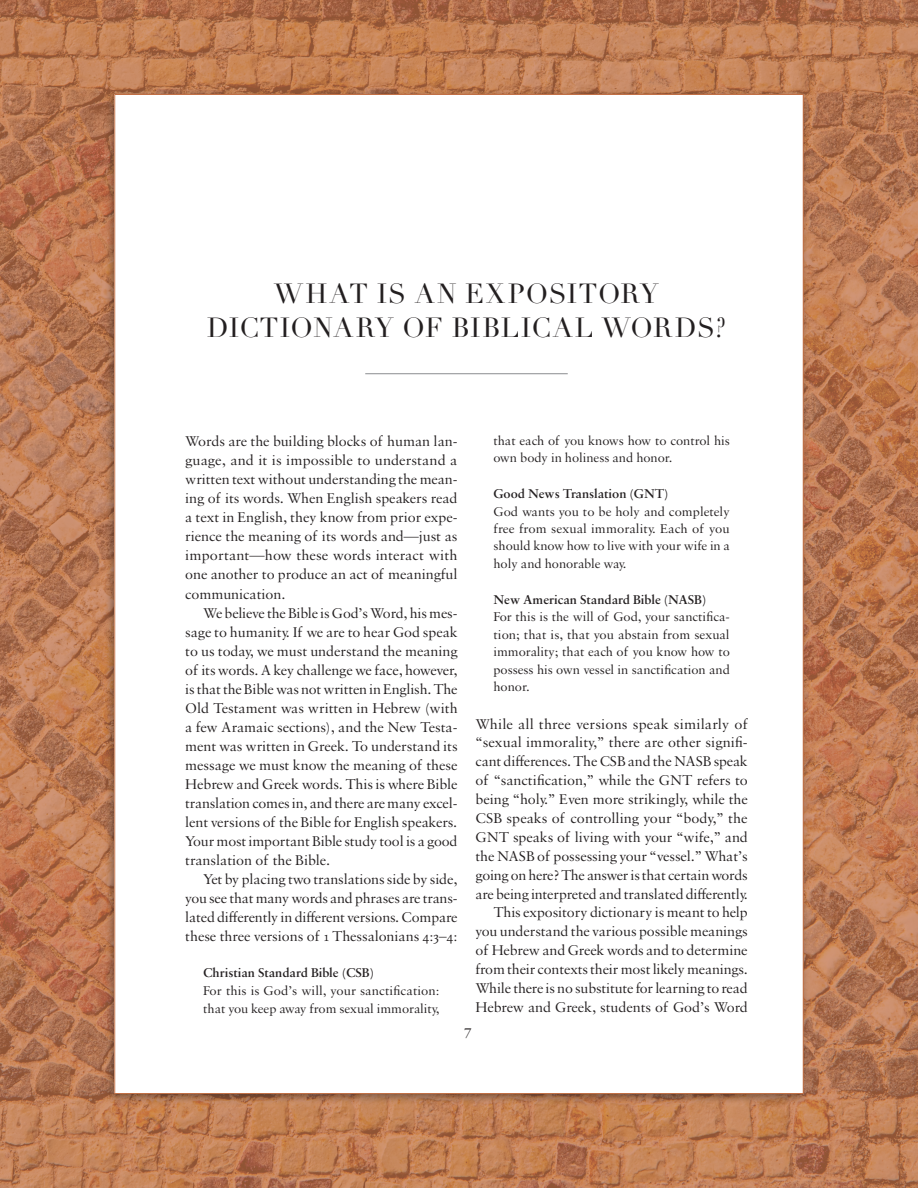
<style>
.page{position:relative;width:918px;height:1188px;background:#fff}
.page>*{position:absolute;margin:0;border:0;box-sizing:border-box;transform-origin:0 0}
.t1{font:27px/34.7px "Didot";letter-spacing:.02em;color:#231f20;text-align:center}
.t2{font:15px/18.9px "Sabon MT Pro";letter-spacing:-.005em;color:#231f20;text-align:right}
.t3{font:13.5px/17.4px "Sabon MT Pro";color:#231f20}
.s1{font-family:"Maiola"}
.s2{font-weight:600}
</style>
<div class="page">
<img style="left:0;top:0;width:918px;height:1188px">
<div style="left:104px;top:90px;width:705px;height:1015px;background:#231f20;opacity:.45"></div>
<div style="left:115px;top:94px;width:688px;height:1000px;background:#fff"></div>
<hr style="left:365px;top:373px;width:203px;height:1px;background:#8a8c8f">
<p class="t1" style="left:207px;top:277px;width:521px">WHAT IS AN EXPOSITORY<br>DICTIONARY OF BIBLICAL WORDS?</p>
<p class="t2" style="left:185px;top:432px;width:274px">Words are the building blocks of human lan-</p>
<p class="t2" style="left:185px;top:451px;width:274px">guage, and it is impossible to understand a</p>
<p class="t2" style="left:185px;top:470px;width:274px">written text without understanding the mean-</p>
<p class="t2" style="left:185px;top:489px;width:274px">ing of its words. When English speakers read</p>
<p class="t2" style="left:185px;top:508px;width:274px">a text in English, they know from prior expe-</p>
<p class="t2" style="left:185px;top:527px;width:274px">rience the meaning of its words and—just as</p>
<p class="t2" style="left:185px;top:546px;width:274px">important—how these words interact with</p>
<p class="t2" style="left:185px;top:565px;width:274px">one another to produce an act of meaningful</p>
<p class="t2" style="left:185px;top:584px;width:102px">communication.</p>
<p class="t2" style="left:203px;top:603px;width:256px">We believe the Bible is God’s Word, his mes-</p>
<p class="t2" style="left:185px;top:622px;width:274px">sage to humanity. If we are to hear God speak</p>
<p class="t2" style="left:185px;top:641px;width:274px">to us today, we must understand the meaning</p>
<p class="t2" style="left:185px;top:660px;width:274px">of its words. A key challenge we face, however,</p>
<p class="t2" style="left:185px;top:679px;width:274px">is that the Bible was not written in English. The</p>
<p class="t2" style="left:185px;top:698px;width:274px">Old Testament was written in Hebrew (with</p>
<p class="t2" style="left:185px;top:717px;width:274px">a few Aramaic sections), and the New Testa-</p>
<p class="t2" style="left:185px;top:736px;width:274px">ment was written in Greek. To understand its</p>
<p class="t2" style="left:185px;top:755px;width:274px">message we must know the meaning of these</p>
<p class="t2" style="left:185px;top:774px;width:274px">Hebrew and Greek words. This is where Bible</p>
<p class="t2" style="left:185px;top:793px;width:274px">translation comes in, and there are many excel-</p>
<p class="t2" style="left:185px;top:812px;width:274px">lent versions of the Bible for English speakers.</p>
<p class="t2" style="left:185px;top:831px;width:274px">Your most important Bible study tool is a good</p>
<p class="t2" style="left:185px;top:850px;width:146px">translation of the Bible.</p>
<p class="t2" style="left:203px;top:869px;width:256px">Yet by placing two translations side by side,</p>
<p class="t2" style="left:185px;top:888px;width:274px">you see that many words and phrases are trans-</p>
<p class="t2" style="left:185px;top:908px;width:274px">lated differently in different versions. Compare</p>
<p class="t2" style="left:185px;top:927px;width:274px">these three versions of <span class="s1">1</span> Thessalonians <span class="s1">4</span>:<span class="s1">3</span>–<span class="s1">4</span>:</p>
<p class="t3" style="left:203px;top:964px;width:238px"><span class="s2">Christian Standard Bible (CSB)<br></span>For this is God’s will, your sanctification: that you keep away from sexual immorality,</p>
<p class="t3" style="left:494px;top:431px;width:238px">that each of you knows how to control his own body in holiness and honor.</p>
<p class="t3" style="left:494px;top:485px;width:238px"><span class="s2">Good News Translation (GNT)<br></span>God wants you to be holy and completely free from sexual immorality. Each of you should know how to live with your wife in a holy and honorable way.</p>
<p class="t3" style="left:494px;top:591px;width:238px"><span class="s2">New American Standard Bible (NASB)<br></span>For this is the will of God, your sanctifica&shy;tion; that is, that you abstain from sexual immorality; that each of you know how to possess his own vessel in sanctification and honor.</p>
<p class="t2" style="left:476px;top:714px;width:274px">While all three versions speak similarly of “sexual immorality,” there are other signifi&shy;cant differences. The CSB and the NASB speak of “sanctification,” while the GNT refers to being “holy.” Even more strikingly, while the CSB speaks of controlling your “body,” the GNT speaks of living with your “wife,” and the NASB of possessing your “vessel.” What’s going on here? The answer is that certain words are being interpreted and translated differently.<br>This expository dictionary is meant to help you understand the various possible meanings of Hebrew and Greek words and to determine from their contexts their most likely meanings.<br>While there is no substitute for learning to read Hebrew and Greek, students of God’s Word</p>
<p class="t2" style="left:464px;top:1024px;width:9px">7</p>
</div>
